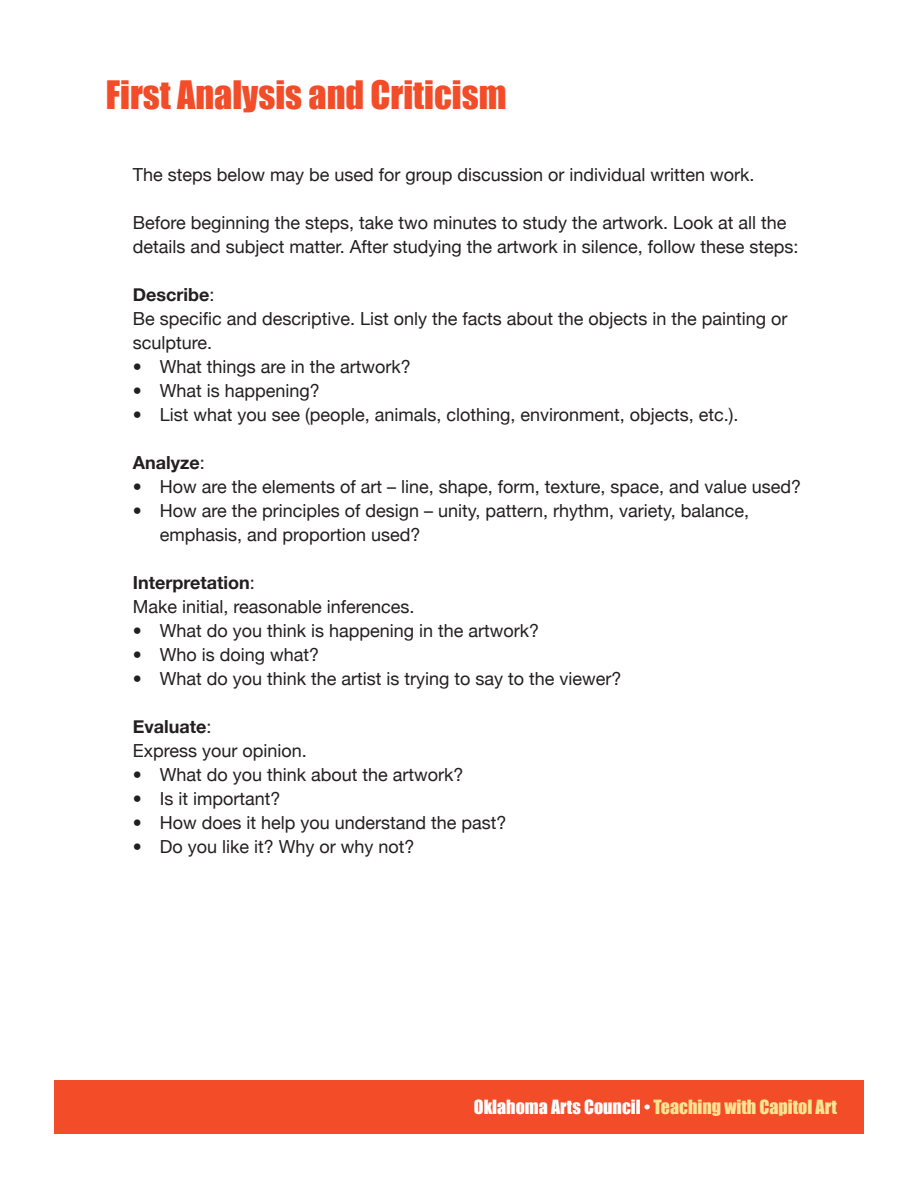
<style>
.page{position:relative;width:918px;height:1188px;background:#fff}
.page>*{position:absolute;margin:0;border:0;box-sizing:border-box;transform-origin:0 0}
.activities{font:36px "Impact";color:#f24c29}
.activities-2{font:18px/24px "Helvetica Neue";color:#231f20}
.t1{font:18px "Impact";color:#fbe592}
.activities-3{font:700 18px "Helvetica Neue";color:#231f20}
.s1{font-weight:400}
.s2{color:#fff}
</style>
<div class="page">
<div style="left:54px;top:1080px;width:810px;height:54px;background:#f24c29"></div>
<p class="activities" style="left:106px;top:67px;width:402px">First Analysis and Criticism</p>
<p class="activities-2" style="left:133px;top:162px;width:623px">The steps below may be used for group discussion or individual written work.</p>
<p class="activities-2" style="left:133px;top:210px;width:667px">Before beginning the steps, take two minutes to study the artwork. Look at all the details and subject matter. After studying the artwork in silence, follow these steps:</p>
<p class="activities-3" style="left:133px;top:279px;width:83px">Describe<span class="s1">:</span></p>
<p class="activities-2" style="left:133px;top:306px;width:656px">Be specific and descriptive. List only the facts about the objects in the painting or sculpture.</p>
<p class="activities-2" style="left:133px;top:354px;width:280px">• What things are in the artwork?</p>
<p class="activities-2" style="left:133px;top:378px;width:189px">• What is happening?</p>
<p class="activities-2" style="left:133px;top:402px;width:607px">• List what you see (people, animals, clothing, environment, objects, etc.).</p>
<p class="activities-3" style="left:133px;top:447px;width:73px">Analyze<span class="s1">:</span></p>
<p class="activities-2" style="left:133px;top:474px;width:670px">• How are the elements of art – line, shape, form, texture, space, and value used?</p>
<p class="activities-2" style="left:160px;top:498px;width:591px;text-indent:-27px">• How are the principles of design – unity, pattern, rhythm, variety, balance, emphasis, and proportion used?</p>
<p class="activities-3" style="left:133px;top:567px;width:123px">Interpretation<span class="s1">:</span></p>
<p class="activities-2" style="left:133px;top:594px;width:283px">Make initial, reasonable inferences.</p>
<p class="activities-2" style="left:133px;top:618px;width:408px">• What do you think is happening in the artwork?</p>
<p class="activities-2" style="left:133px;top:642px;width:188px">• Who is doing what?</p>
<p class="activities-2" style="left:133px;top:666px;width:490px">• What do you think the artist is trying to say to the viewer?</p>
<p class="activities-3" style="left:133px;top:711px;width:80px">Evaluate<span class="s1">:</span></p>
<p class="activities-2" style="left:133px;top:738px;width:176px">Express your opinion.</p>
<p class="activities-2" style="left:133px;top:762px;width:332px">• What do you think about the artwork?</p>
<p class="activities-2" style="left:133px;top:786px;width:149px">• Is it important?</p>
<p class="activities-2" style="left:133px;top:810px;width:375px">• How does it help you understand the past?</p>
<p class="activities-2" style="left:133px;top:834px;width:283px">• Do you like it? Why or why not?</p>
<p class="t1" style="left:474px;top:1093px;width:365px"><span class="s2">Oklahoma Arts Council •</span> Teaching with Capitol Art</p>
</div>
